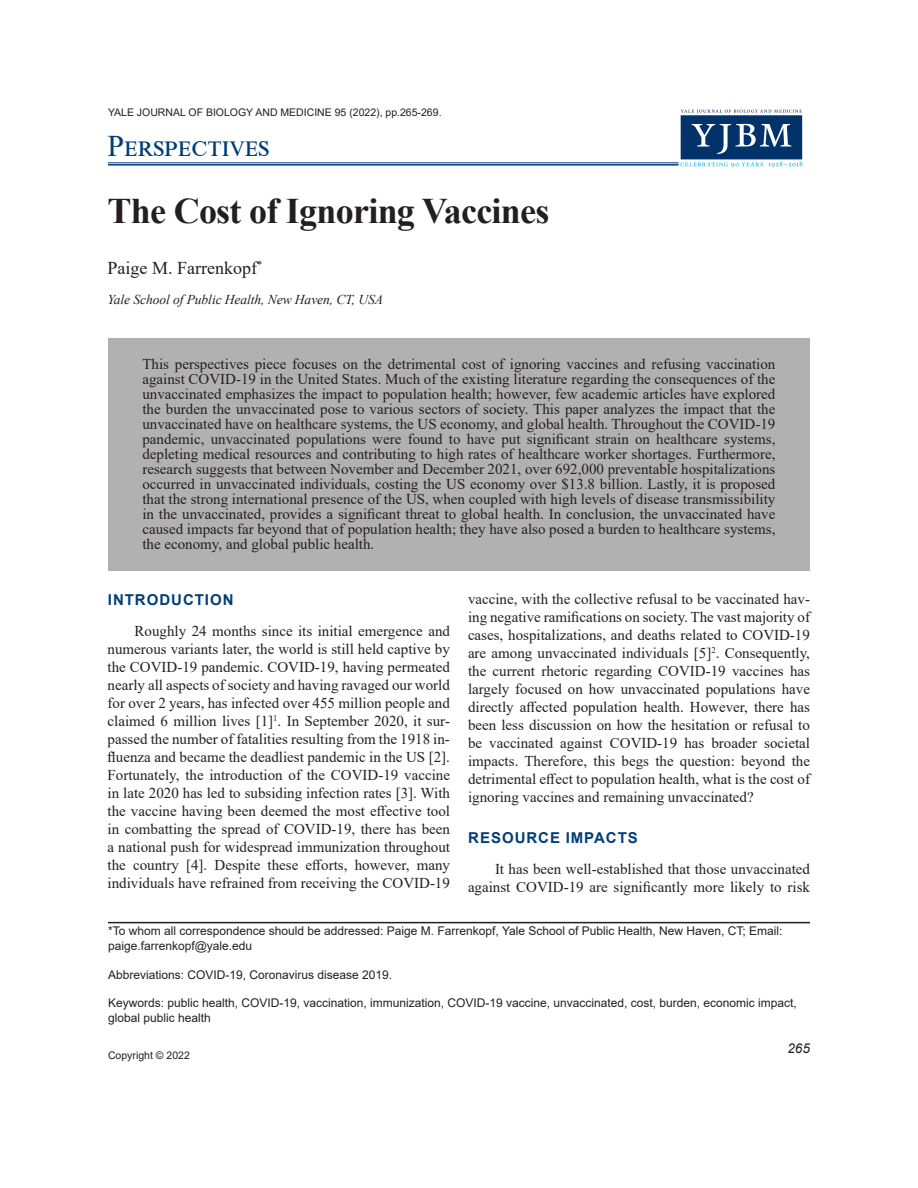
<style>
.page{position:relative;width:918px;height:1188px;background:#fff}
.page>*{position:absolute;margin:0;border:0;box-sizing:border-box;transform-origin:0 0}
.t1{font:700 36px "Times New Roman";letter-spacing:-.02em;color:#231f20}
.t2{font:30px "Times New Roman";color:#013c76}
.t3{font:18px "Times New Roman";color:#231f20}
.t4{font:15px/18px "Times New Roman";color:#231f20;text-align:justify}
.t5{font:700 15px "Arial";letter-spacing:.065em;color:#003d76}
.t6{font:italic 13.5px "Times New Roman";letter-spacing:-.005em;color:#231f20}
.t7{font:italic 13.5px "Arial";color:#231f20}
.t8{font:12px/14.4px "Arial";color:#231f20}
.t9{font:10.5px "Arial";color:#231f20}
</style>
<div class="page">
<svg style="left:680px;top:110px;width:122px;height:58px"></svg>
<hr style="left:108px;top:163px;width:571px;height:1px;background:#013c76">
<hr style="left:108px;top:164px;width:571px;height:2px;background:#013c76">
<div style="left:108px;top:338px;width:702px;height:232px;background:#b2b1b1"></div>
<hr style="left:108px;top:922px;width:702px;height:1px;background:#231f20">
<p class="t9" style="left:108px;top:105px;width:335px">YALE JOURNAL OF BIOLOGY AND MEDICINE 95 (2022), pp.265-269.</p>
<h2 class="t2" style="left:108px;top:124px;width:163px">Perspectives</h2>
<h1 class="t1" style="left:108px;top:185px;width:443px">The Cost of Ignoring Vaccines</h1>
<p class="t3" style="left:108px;top:255px;width:156px">Paige M. Farrenkopf<sup>*</sup></p>
<p class="t6" style="left:108px;top:290px;width:277px">Yale School of Public Health, New Haven, CT, USA</p>
<p class="t4" style="left:142px;top:356px;width:635px;line-height:15px">This perspectives piece focuses on the detrimental cost of ignoring vaccines and refusing vaccination against COVID-19 in the United States. Much of the existing literature regarding the consequences of the unvaccinated emphasizes the impact to population health; however, few academic articles have explored the burden the unvaccinated pose to various sectors of society. This paper analyzes the impact that the unvaccinated have on healthcare systems, the US economy, and global health. Throughout the COVID-19 pandemic, unvaccinated populations were found to have put significant strain on healthcare systems, depleting medical resources and contributing to high rates of healthcare worker shortages. Furthermore, research suggests that between November and December 2021, over 692,000 preventable hospitalizations occurred in unvaccinated individuals, costing the US economy over $13.8 billion. Lastly, it is proposed that the strong international presence of the US, when coupled with high levels of disease transmissibility in the unvaccinated, provides a significant threat to global health. In conclusion, the unvaccinated have caused impacts far beyond that of population health; they have also posed a burden to healthcare systems, the economy, and global public health.</p>
<p class="t5" style="left:108px;top:589px;width:127px">INTRODUCTION</p>
<p class="t4" style="left:108px;top:622px;width:344px;text-indent:27px">Roughly 24 months since its initial emergence and numerous variants later, the world is still held captive by the COVID-19 pandemic. COVID-19, having permeated nearly all aspects of society and having ravaged our world for over 2 years, has infected over 455 million people and claimed 6 million lives [1]<sup>1</sup>. In September 2020, it sur&shy;passed the number of fatalities resulting from the 1918 in&shy;fluenza and became the deadliest pandemic in the US [2].<br>Fortunately, the introduction of the COVID-19 vaccine in late 2020 has led to subsiding infection rates [3]. With the vaccine having been deemed the most effective tool in combatting the spread of COVID-19, there has been a national push for widespread immunization throughout the country [4]. Despite these efforts, however, many individuals have refrained from receiving the COVID-19</p>
<p class="t4" style="left:468px;top:590px;width:344px">vaccine, with the collective refusal to be vaccinated hav&shy;ing negative ramifications on society. The vast majority of cases, hospitalizations, and deaths related to COVID-19 are among unvaccinated individuals [5]<sup>2</sup>. Consequently, the current rhetoric regarding COVID-19 vaccines has largely focused on how unvaccinated populations have directly affected population health. However, there has been less discussion on how the hesitation or refusal to be vaccinated against COVID-19 has broader societal impacts. Therefore, this begs the question: beyond the detrimental effect to population health, what is the cost of ignoring vaccines and remaining unvaccinated?</p>
<p class="t5" style="left:468px;top:827px;width:171px">RESOURCE IMPACTS</p>
<p class="t4" style="left:468px;top:860px;width:344px;text-align:right">It has been well-established that those unvaccinated against COVID-19 are significantly more likely to risk</p>
<p class="t8" style="left:108px;top:924px;width:676px">*To whom all correspondence should be addressed: Paige M. Farrenkopf, Yale School of Public Health, New Haven, CT; Email: paige.farrenkopf@yale.edu</p>
<p class="t8" style="left:108px;top:967px;width:286px">Abbreviations: COVID-19, Coronavirus disease 2019.</p>
<p class="t8" style="left:108px;top:996px;width:690px">Keywords: public health, COVID-19, vaccination, immunization, COVID-19 vaccine, unvaccinated, cost, burden, economic impact, global public health</p>
<p class="t9" style="left:108px;top:1048px;width:83px">Copyright © 2022</p>
<p class="t7" style="left:787px;top:1040px;width:24px">265</p>
</div>
